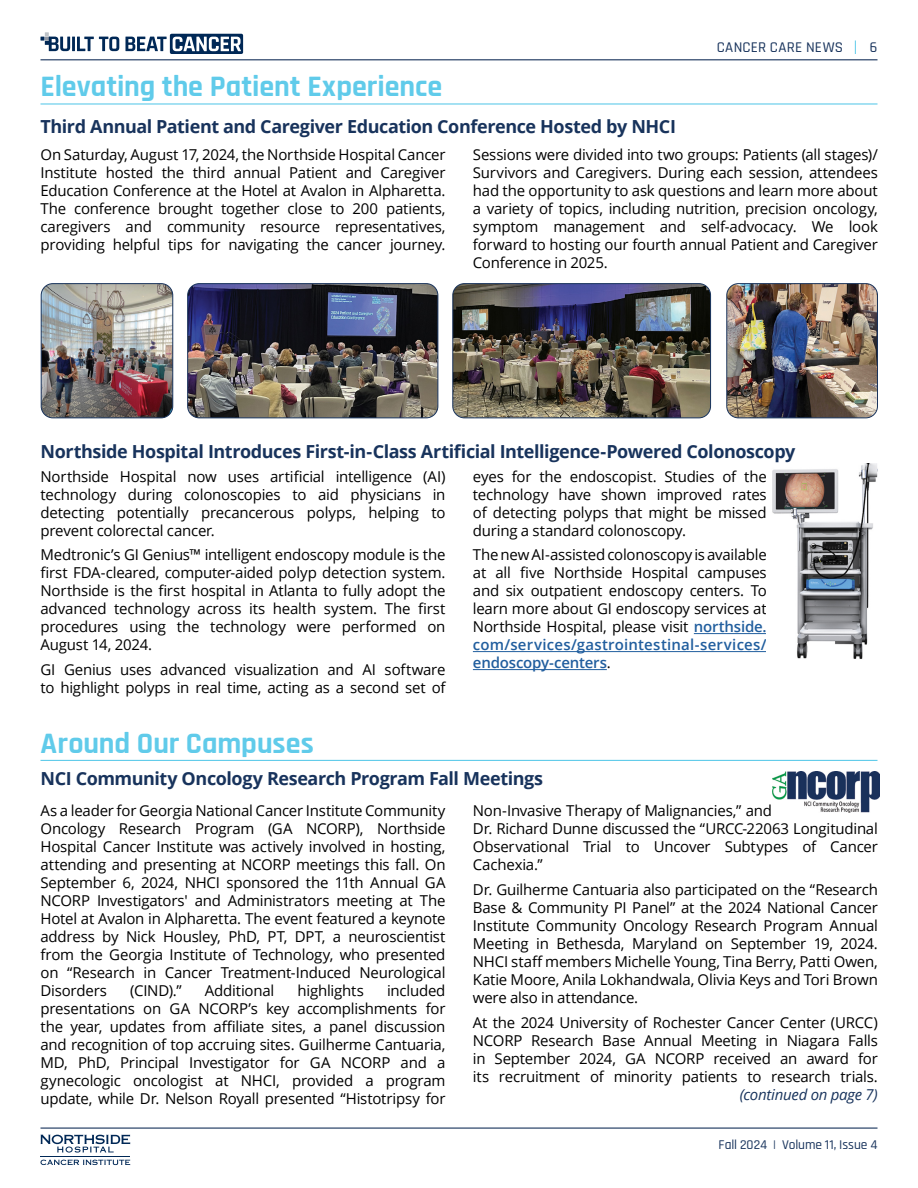
<style>
.page{position:relative;width:918px;height:1188px;background:#fff}
.page>*{position:absolute;margin:0;border:0;box-sizing:border-box;transform-origin:0 0}
.t1{font:700 30px "Rajdhani";color:#60cbea}
.t2{font:700 18px "Open Sans";letter-spacing:-.025em;color:#18335c}
.t3{font:15px/18px "Open Sans";letter-spacing:-.015em;color:#000;text-align:justify}
.t4{font:italic 15px "Open Sans";letter-spacing:-.015em;color:#18335c}
.t5{font:500 15px "Rajdhani";letter-spacing:.02em;color:#18335c}
.t6{font:500 13.5px "Rajdhani";letter-spacing:-.005em;color:#18335c}
.s1{font-weight:600;color:#215e9e}
</style>
<div class="page">
<hr style="left:41px;top:59px;width:837px;height:1px;background:#18335c">
<hr style="left:41px;top:1128px;width:837px;height:1px;background:#18335c">
<svg style="left:855px;top:40px;width:1px;height:14px"></svg>
<svg style="left:41px;top:32px;width:29px;height:19px"></svg>
<hr style="left:72px;top:37px;width:3px;height:14px;background:#002856">
<svg style="left:77px;top:37px;width:42px;height:14px"></svg>
<svg style="left:125px;top:34px;width:118px;height:20px"></svg>
<svg style="left:41px;top:1160px;width:89px;height:5px"></svg>
<svg style="left:41px;top:1135px;width:89px;height:18px"></svg>
<hr style="left:41px;top:1156px;width:89px;height:1px;background:#002856">
<hr style="left:41px;top:103px;width:837px;height:2px;background:#60cbea">
<img style="left:41px;top:284px;width:132px;height:134px">
<div style="left:41px;top:283px;width:132px;height:135px;border:1px solid #18335c;border-radius:12px"></div>
<img style="left:453px;top:285px;width:258px;height:133px">
<div style="left:452px;top:283px;width:259px;height:135px;border:1px solid #18335c;border-radius:12px"></div>
<img style="left:188px;top:284px;width:250px;height:134px">
<div style="left:187px;top:283px;width:251px;height:135px;border:1px solid #18335c;border-radius:12px"></div>
<img style="left:727px;top:285px;width:150px;height:133px">
<div style="left:726px;top:283px;width:152px;height:135px;border:1px solid #18335c;border-radius:12px"></div>
<hr style="left:694px;top:633px;width:73px;height:1px;background:#215e9e">
<hr style="left:473px;top:651px;width:294px;height:1px;background:#215e9e">
<hr style="left:473px;top:669px;width:134px;height:1px;background:#215e9e">
<img style="left:772px;top:464px;width:106px;height:195px">
<hr style="left:41px;top:760px;width:837px;height:1px;background:#60cbea">
<img style="left:772px;top:771px;width:108px;height:42px">
<h1 class="t1" style="left:40px;top:68px;width:403px">Elevating the Patient Experience</h1>
<p class="t2" style="left:40px;top:113px;width:637px">Third Annual Patient and Caregiver Education Conference Hosted by NHCI</p>
<p class="t5" style="left:717px;top:39px;width:128px">CANCER CARE NEWS</p>
<p class="t5" style="left:870px;top:39px;width:9px">6</p>
<p class="t3" style="left:40px;top:145px;width:407px">On Saturday, August 17, 2024, the Northside Hospital Cancer Institute hosted the third annual Patient and Caregiver Education Conference at the Hotel at Avalon in Alpharetta.<br>The conference brought together close to 200 patients, caregivers and community resource representatives, providing helpful tips for navigating the cancer journey.</p>
<p class="t3" style="left:473px;top:145px;width:407px">Sessions were divided into two groups: Patients (all stages)/ Survivors and Caregivers. During each session, attendees had the opportunity to ask questions and learn more about a variety of topics, including nutrition, precision oncology, symptom management and self-advocacy. We look forward to hosting our fourth annual Patient and Caregiver Conference in 2025.</p>
<p class="t2" style="left:40px;top:439px;width:756px">Northside Hospital Introduces First-in-Class Artificial Intelligence-Powered Colonoscopy</p>
<p class="t3" style="left:40px;top:467px;width:407px">Northside Hospital now uses artificial intelligence (AI) technology during colonoscopies to aid physicians in detecting potentially precancerous polyps, helping to prevent colorectal cancer.</p>
<p class="t3" style="left:40px;top:546px;width:407px">Medtronic’s GI Genius™ intelligent endoscopy module is the first FDA-cleared, computer-aided polyp detection system.<br>Northside is the first hospital in Atlanta to fully adopt the advanced technology across its health system. The first procedures using the technology were performed on August 14, 2024.</p>
<p class="t3" style="left:40px;top:660px;width:407px">GI Genius uses advanced visualization and AI software to highlight polyps in real time, acting as a second set of</p>
<h1 class="t1" style="left:40px;top:725px;width:275px">Around Our Campuses</h1>
<p class="t3" style="left:473px;top:467px;width:295px">eyes for the endoscopist. Studies of the technology have shown improved rates of detecting polyps that might be missed during a standard colonoscopy.</p>
<p class="t3" style="left:473px;top:546px;width:295px">The new AI-assisted colonoscopy is available at all five Northside Hospital campuses and six outpatient endoscopy centers. To learn more about GI endoscopy services at Northside Hospital, please visit <span class="s1">northside. com/services/gastrointestinal-services/ endoscopy-centers</span>.</p>
<p class="t2" style="left:40px;top:766px;width:504px">NCI Community Oncology Research Program Fall Meetings</p>
<p class="t3" style="left:40px;top:802px;width:407px">As a leader for Georgia National Cancer Institute Community Oncology Research Program (GA NCORP), Northside Hospital Cancer Institute was actively involved in hosting, attending and presenting at NCORP meetings this fall. On September 6, 2024, NHCI sponsored the 11th Annual GA NCORP Investigators' and Administrators meeting at The Hotel at Avalon in Alpharetta. The event featured a keynote address by Nick Housley, PhD, PT, DPT, a neuroscientist from the Georgia Institute of Technology, who presented on “Research in Cancer Treatment-Induced Neurological Disorders</p>
<p class="t3" style="left:40px;top:982px;width:407px;text-indent:347px">included presentations on GA NCORP’s key accomplishments for the year, updates from affiliate sites, a panel discussion and recognition of top accruing sites. Guilherme Cantuaria, MD, PhD, Principal Investigator for GA NCORP and a gynecologic oncologist at NHCI, provided a program update, while Dr. Nelson Royall presented “Histotripsy for</p>
<p class="t3" style="left:130px;top:982px;width:53px">(CIND).”</p>
<p class="t3" style="left:205px;top:982px;width:71px">Additional</p>
<p class="t3" style="left:298px;top:982px;width:68px">highlights</p>
<p class="t3" style="left:473px;top:802px;width:407px;text-align:left">Non-Invasive Therapy of Malignancies,” and<br>Dr. Richard Dunne discussed the “URCC-22063 Longitudinal Observational Trial to Uncover Subtypes of Cancer Cachexia.”</p>
<p class="t3" style="left:473px;top:880px;width:407px">Dr. Guilherme Cantuaria also participated on the “Research Base &amp; Community PI Panel” at the 2024 National Cancer Institute Community Oncology Research Program Annual Meeting in Bethesda, Maryland on September 19, 2024.<br>NHCI staff members Michelle Young, Tina Berry, Patti Owen, Katie Moore, Anila Lokhandwala, Olivia Keys and Tori Brown were also in attendance.</p>
<p class="t3" style="left:473px;top:1013px;width:407px">At the 2024 University of Rochester Cancer Center (URCC)<br>NCORP Research Base Annual Meeting in Niagara Falls in September 2024, GA NCORP received an award for its recruitment of minority patients to research trials.</p>
<p class="t4" style="left:740px;top:1084px;width:140px">(continued on page 7)</p>
<p class="t6" style="left:719px;top:1137px;width:160px">Fall 2024 | Volume 11, Issue 4</p>
</div>
